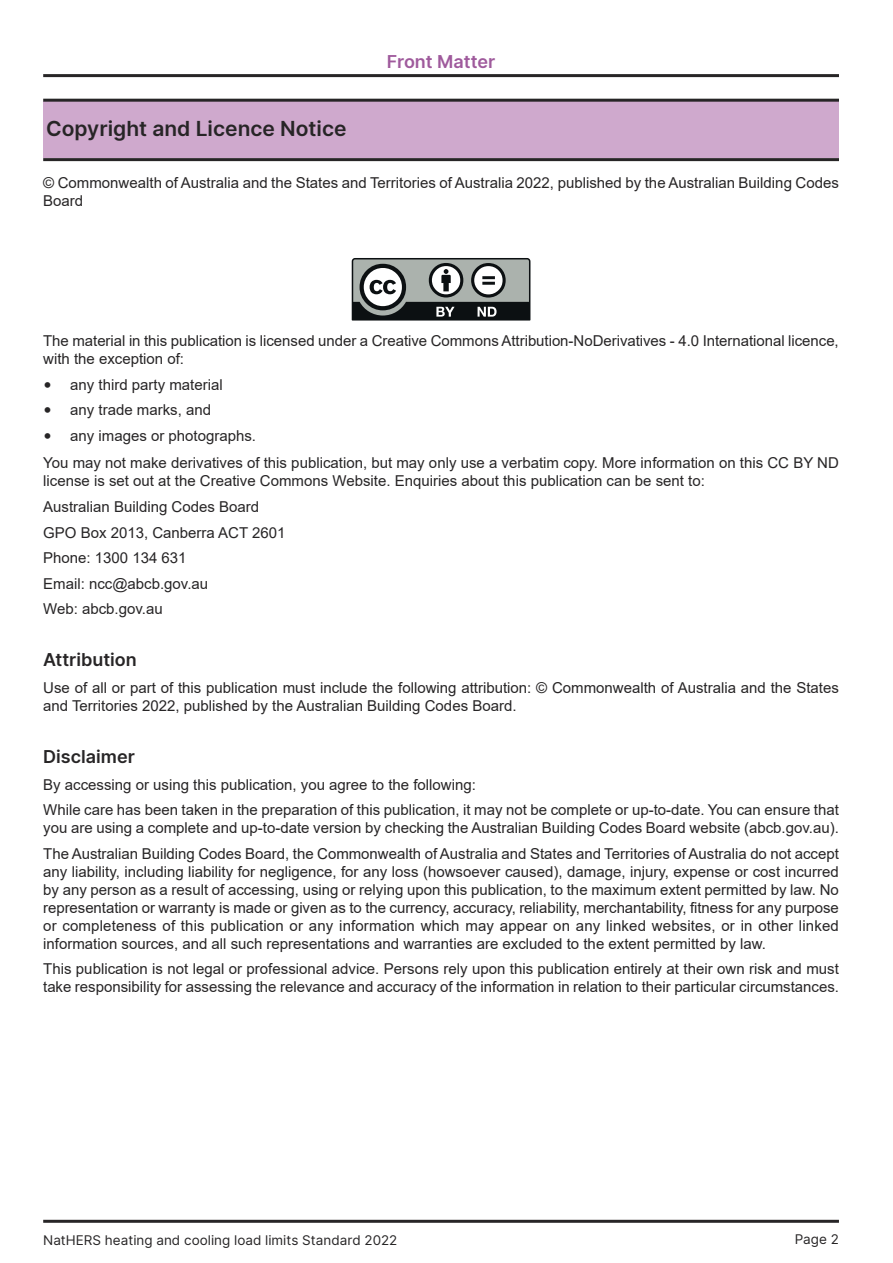
<style>
.page{position:relative;width:893px;height:1263px;background:#fff}
.page>*{position:absolute;margin:0;border:0;box-sizing:border-box;transform-origin:0 0}
.t1{font:600 21px "Inter";color:#272526}
.t2{font:600 18px "Inter";color:#272526}
.t3{font:600 18px "Inter";color:#9f5a9c}
.t4{font:15px/18px "Arial";color:#272526}
.t5{font:13.5px "Inter";color:#272526}
.s1{font-family:"Inter";font-weight:600;font-size:18px}
</style>
<div class="page">
<hr style="left:43px;top:74px;width:796px;height:3px;background:#272526">
<hr style="left:43px;top:1220px;width:796px;height:3px;background:#272526">
<div style="left:43px;top:102px;width:796px;height:56px;background:#cfa9cd"></div>
<hr style="left:43px;top:99px;width:796px;height:3px;background:#272526">
<hr style="left:43px;top:158px;width:796px;height:3px;background:#272526">
<svg style="left:352px;top:258px;width:178px;height:63px"></svg>
<h1 class="t1" style="left:46px;top:115px;width:302px">Copyright and Licence Notice</h1>
<p class="t3" style="left:387px;top:51px;width:110px">Front Matter</p>
<p class="t4" style="left:43px;top:174px;width:797px">© Commonwealth of Australia and the States and Territories of Australia 2022, published by the Australian Building Codes<br>Board</p>
<p class="t4" style="left:43px;top:332px;width:797px">The material in this publication is licensed under a Creative Commons Attribution-NoDerivatives - 4.0 International licence, with the exception of:</p>
<p class="t4" style="left:43px;top:375px;width:181px"><span class="s1">•</span> any third party material</p>
<p class="t4" style="left:43px;top:401px;width:169px"><span class="s1">•</span> any trade marks, and</p>
<p class="t4" style="left:43px;top:422px;width:797px;line-height:27.6px"><span class="s1">•</span> any images or photographs.<br>You may not make derivatives of this publication, but may only use a verbatim copy. More information on this CC BY ND</p>
<p class="t4" style="left:43px;top:468px;width:663px;line-height:25.5px">license is set out at the Creative Commons Website. Enquiries about this publication can be sent to:<br>Australian Building Codes Board<br>GPO Box 2013, Canberra ACT 2601<br>Phone: 1300 134 631<br>Email: ncc@abcb.gov.au<br>Web: abcb.gov.au</p>
<p class="t2" style="left:43px;top:648px;width:95px">Attribution</p>
<p class="t4" style="left:43px;top:679px;width:797px">Use of all or part of this publication must include the following attribution: © Commonwealth of Australia and the States and Territories 2022, published by the Australian Building Codes Board.</p>
<p class="t2" style="left:43px;top:745px;width:93px">Disclaimer</p>
<p class="t4" style="left:43px;top:772px;width:797px;line-height:25.5px">By accessing or using this publication, you agree to the following:<br>While care has been taken in the preparation of this publication, it may not be complete or up-to-date. You can ensure that</p>
<p class="t4" style="left:43px;top:815px;width:797px;line-height:25.5px">you are using a complete and up-to-date version by checking the Australian Building Codes Board website (abcb.gov.au).<br>The Australian Building Codes Board, the Commonwealth of Australia and States and Territories of Australia do not accept</p>
<p class="t4" style="left:43px;top:863px;width:797px;text-align:justify">any liability, including liability for negligence, for any loss (howsoever caused), damage, injury, expense or cost incurred by any person as a result of accessing, using or relying upon this publication, to the maximum extent permitted by law. No representation or warranty is made or given as to the currency, accuracy, reliability, merchantability, fitness for any purpose or completeness of this publication or any information which may appear on any linked websites, or in other linked information sources, and all such representations and warranties are excluded to the extent permitted by law.</p>
<p class="t4" style="left:43px;top:960px;width:797px">This publication is not legal or professional advice. Persons rely upon this publication entirely at their own risk and must take responsibility for assessing the relevance and accuracy of the information in relation to their particular circumstances.</p>
<p class="t5" style="left:43px;top:1232px;width:356px">NatHERS heating and cooling load limits Standard 2022</p>
<p class="t5" style="left:795px;top:1231px;width:46px">Page 2</p>
</div>
